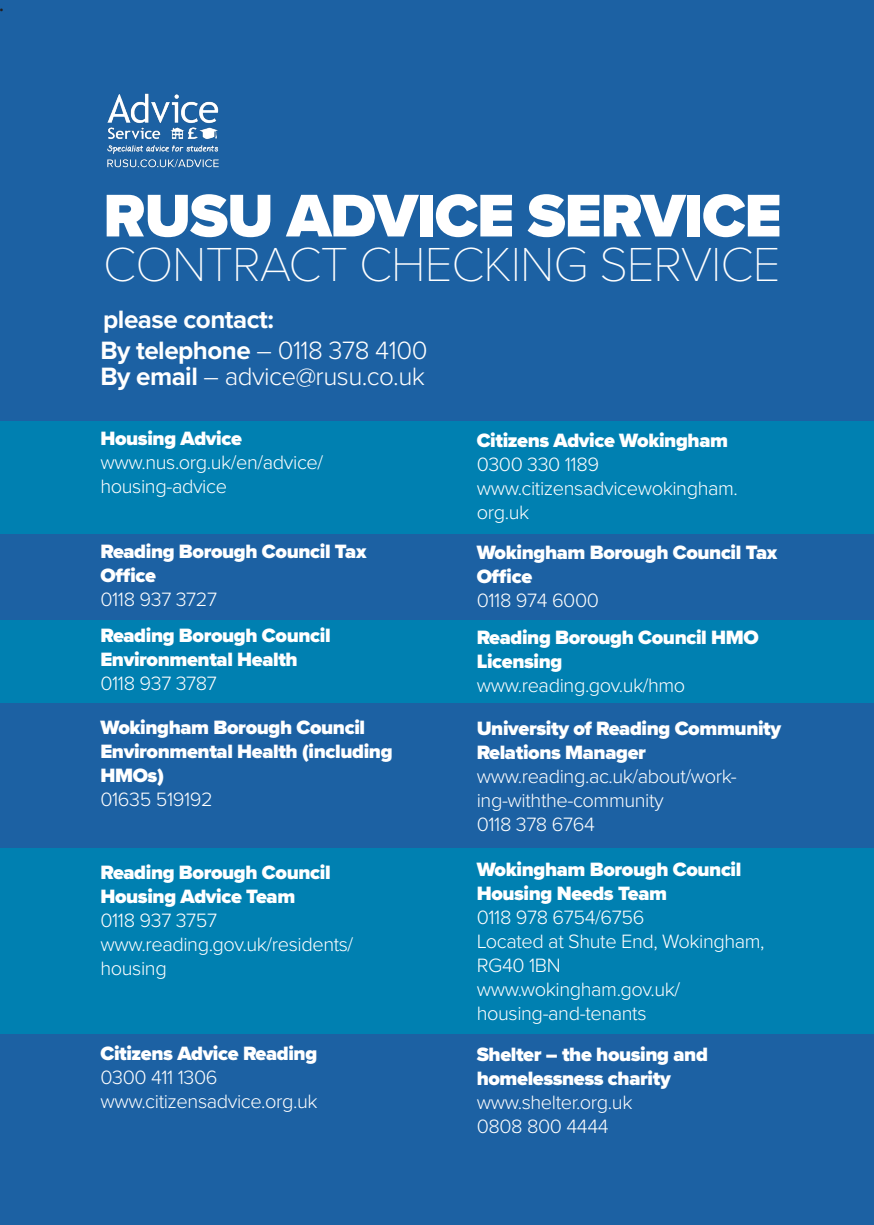
<style>
.page{position:relative;width:874px;height:1225px;background:#fff}
.page>*{position:absolute;margin:0;border:0;box-sizing:border-box;transform-origin:0 0}
.t1{font:900 62.4px "Proxima Nova";letter-spacing:-.02em;color:#fff}
.t2{font:100 49.6px "Proxima Nova T";letter-spacing:-.02em;color:#fff}
.t3{font:300 26px "Proxima Nova";letter-spacing:-.02em;color:#fff}
.t4{font:700 26px "Proxima Nova";letter-spacing:-.02em;color:#fff}
.t5{font:24px "Minion Pro";color:#231f20}
.t6{font:300 20px/24px "Proxima Nova";letter-spacing:-.02em;color:#fff}
.t7{font:900 20px/24px "Proxima Nova";letter-spacing:-.02em;color:#fff}
.s1{font-weight:700}
</style>
<div class="page">
<div style="left:0;top:0;width:873px;height:1225px;background:#1c61a3"></div>
<div style="left:0;top:848px;width:873px;height:185px;background:#0080b1"></div>
<div style="left:0;top:620px;width:873px;height:83px;background:#0080b1"></div>
<div style="left:0;top:421px;width:873px;height:112px;background:#0080b1"></div>
<img style="left:107px;top:93px;width:112px;height:75px">
<p class="t5" style="left:-1px;top:-13px;width:7px">.</p>
<p class="t1" style="left:103px;top:169px;width:679px">RUSU ADVICE SERVICE</p>
<p class="t2" style="left:103px;top:228px;width:678px">CONTRACT CHECKING SERVICE</p>
<p class="t4" style="left:103px;top:300px;width:172px">please contact:</p>
<p class="t3" style="left:100px;top:330px;width:328px"><span class="s1">By telephone</span> – 0118 378 4100</p>
<p class="t3" style="left:100px;top:356px;width:326px"><span class="s1">By email</span> – advice@rusu.co.uk</p>
<p class="t7" style="left:100px;top:426px;width:143px">Housing Advice</p>
<p class="t6" style="left:100px;top:449px;width:224px">www.nus.org.uk/en/advice/</p>
<p class="t6" style="left:100px;top:473px;width:128px">housing-advice</p>
<p class="t7" style="left:100px;top:539px;width:267px">Reading Borough Council Tax<br>Office</p>
<p class="t6" style="left:100px;top:586px;width:118px">0118 937 3727</p>
<p class="t7" style="left:100px;top:623px;width:231px">Reading Borough Council</p>
<p class="t7" style="left:100px;top:647px;width:199px">Environmental Health</p>
<p class="t6" style="left:100px;top:670px;width:118px">0118 937 3787</p>
<p class="t7" style="left:100px;top:715px;width:293px">Wokingham Borough Council<br>Environmental Health (including<br>HMOs)</p>
<p class="t6" style="left:100px;top:786px;width:114px">01635 519192</p>
<p class="t7" style="left:100px;top:860px;width:231px">Reading Borough Council</p>
<p class="t7" style="left:100px;top:884px;width:196px">Housing Advice Team</p>
<p class="t6" style="left:100px;top:907px;width:118px">0118 937 3757</p>
<p class="t6" style="left:100px;top:931px;width:254px">www.reading.gov.uk/residents/ housing</p>
<p class="t7" style="left:100px;top:1041px;width:218px">Citizens Advice Reading</p>
<p class="t6" style="left:100px;top:1064px;width:118px">0300 411 1306</p>
<p class="t6" style="left:100px;top:1088px;width:218px">www.citizensadvice.org.uk</p>
<p class="t7" style="left:476px;top:428px;width:253px">Citizens Advice Wokingham</p>
<p class="t6" style="left:476px;top:451px;width:124px">0300 330 1189</p>
<p class="t6" style="left:476px;top:475px;width:262px">www.citizensadvicewokingham.</p>
<p class="t6" style="left:476px;top:499px;width:54px">org.uk</p>
<p class="t7" style="left:476px;top:540px;width:302px">Wokingham Borough Council Tax<br>Office</p>
<p class="t6" style="left:476px;top:587px;width:124px">0118 974 6000</p>
<p class="t7" style="left:476px;top:625px;width:283px">Reading Borough Council HMO<br>Licensing</p>
<p class="t6" style="left:476px;top:672px;width:210px">www.reading.gov.uk/hmo</p>
<p class="t7" style="left:476px;top:716px;width:306px">University of Reading Community<br>Relations Manager</p>
<p class="t6" style="left:476px;top:763px;width:261px">www.reading.ac.uk/about/work&shy;ing-withthe-community</p>
<p class="t6" style="left:476px;top:811px;width:120px">0118 378 6764</p>
<p class="t7" style="left:476px;top:856px;width:266px">Wokingham Borough Council<br>Housing Needs Team</p>
<p class="t6" style="left:476px;top:903px;width:169px">0118 978 6754/6756</p>
<p class="t6" style="left:476px;top:927px;width:289px">Located at Shute End, Wokingham,<br>RG40 1BN</p>
<p class="t6" style="left:476px;top:975px;width:205px">www.wokingham.gov.uk/</p>
<p class="t6" style="left:476px;top:999px;width:171px">housing-and-tenants</p>
<p class="t7" style="left:476px;top:1042px;width:232px">Shelter – the housing and</p>
<p class="t7" style="left:476px;top:1066px;width:195px">homelessness charity</p>
<p class="t6" style="left:476px;top:1089px;width:157px">www.shelter.org.uk</p>
<p class="t6" style="left:476px;top:1113px;width:133px">0808 800 4444</p>
</div>
